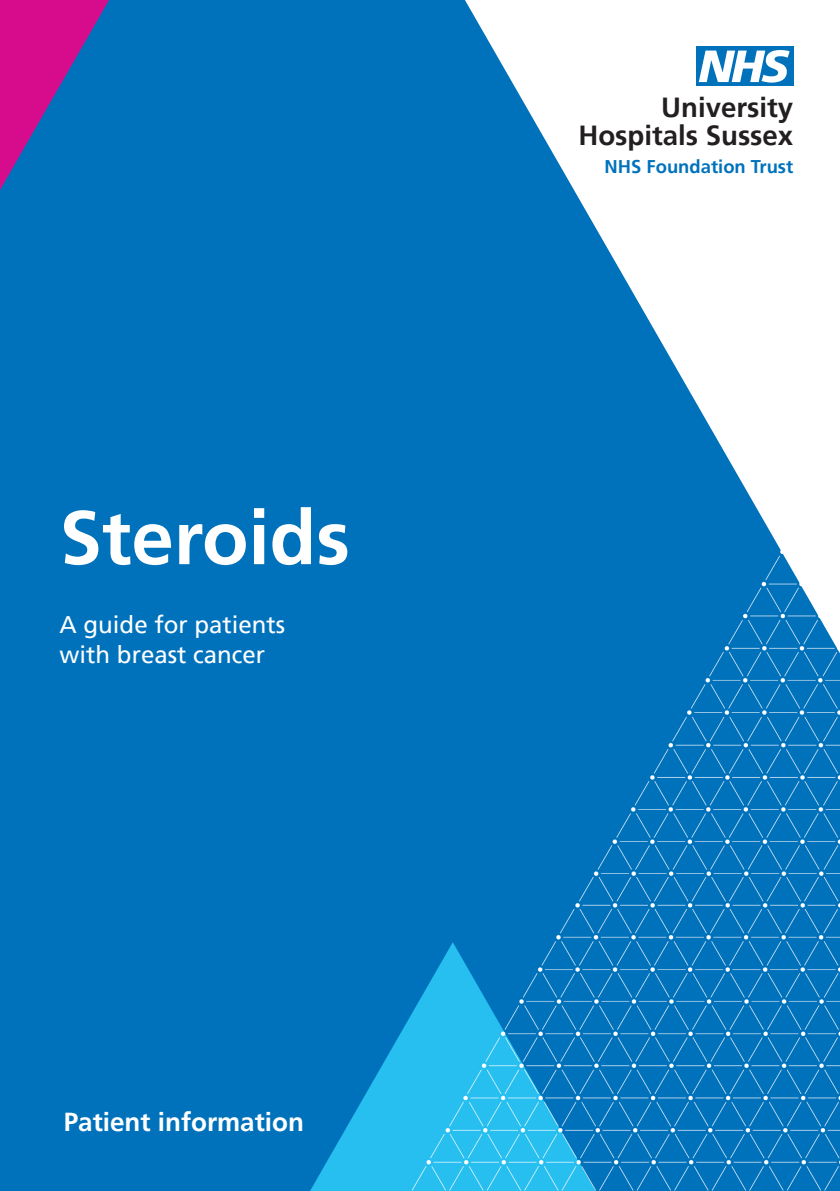
<style>
.page{position:relative;width:840px;height:1191px;background:#fff}
.page>*{position:absolute;margin:0;border:0;box-sizing:border-box;transform-origin:0 0}
.Leaflet_title{font:700 76px "Frutiger";color:#fff}
.t1{font:700 27.6px/28px "Frutiger";color:#231f20;text-align:right}
.t2{font:700 26px "Frutiger";color:#fff}
.t3{font:24px "Frutiger";color:#fff}
.t4{font:700 18.4px "Frutiger";color:#0072bc}
</style>
<div class="page">
<div style="left:0;top:0;width:839px;height:1191px;background:#0072bc"></div>
<svg style="left:310px;top:1020px;width:98px;height:171px"></svg>
<svg style="left:0;top:0;width:109px;height:190px"></svg>
<svg style="left:465px;top:0;width:374px;height:453px;fill:#fff"></svg>
<img style="left:408px;top:453px;width:431px;height:738px">
<div style="left:695px;top:47px;width:97px;height:39px;background:#0072bc"></div>
<svg style="left:698px;top:50px;width:91px;height:33px"></svg>
<p class="Leaflet_title" style="left:60px;top:493px;width:292px">Steroids</p>
<p class="t3" style="left:60px;top:611px;width:227px">A guide for patients</p>
<p class="t3" style="left:60px;top:641px;width:207px">with breast cancer</p>
<p class="t2" style="left:64px;top:1107px;width:241px">Patient information</p>
<p class="t1" style="left:578px;top:93px;width:216px">University<br>Hospitals Sussex</p>
<p class="t4" style="left:604px;top:156px;width:190px">NHS Foundation Trust</p>
</div>
